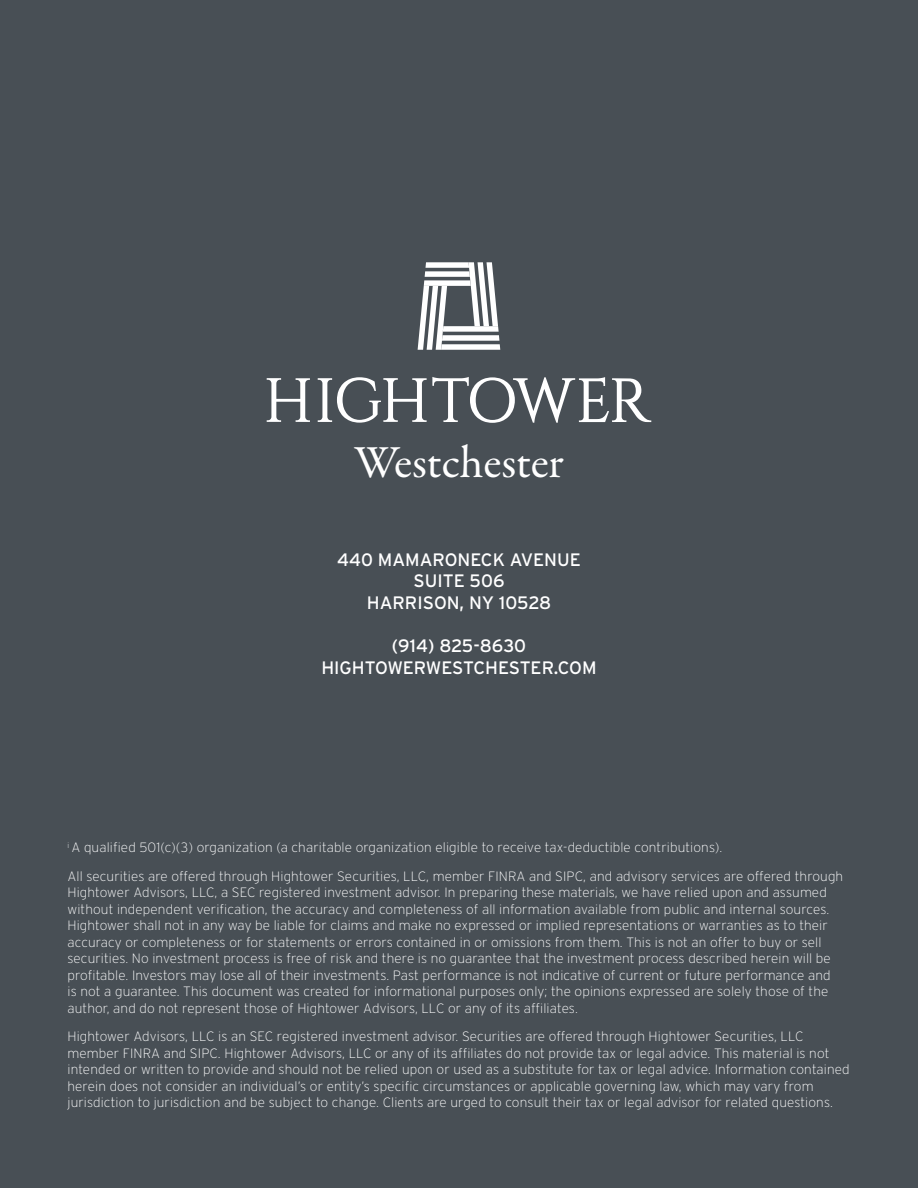
<style>
.page{position:relative;width:918px;height:1188px;background:#484f55}
.page>*{position:absolute;margin:0;border:0;box-sizing:border-box;transform-origin:0 0}
.t1{font:46.2px "Garamond Premr Pro";color:#fff}
.t2{font:18px/21.6px "Interstate";color:#fff;text-align:center}
.t3{font:200 13.5px/16.5px "Interstate";letter-spacing:.01em;color:#fff}
</style>
<div class="page">
<svg style="left:418px;top:262px;width:82px;height:88px"></svg>
<svg style="left:267px;top:378px;width:43px;height:44px"></svg>
<svg style="left:318px;top:377px;width:333px;height:46px"></svg>
<h1 class="t1" style="left:354px;top:435px;width:211px">Westchester</h1>
<h2 class="t2" style="left:337px;top:548px;width:245px">440 MAMARONECK AVENUE<br>SUITE 506<br>HARRISON, NY 10528</h2>
<h2 class="t2" style="left:321px;top:635px;width:277px">(914) 825-8630<br>HIGHTOWERWESTCHESTER.COM</h2>
<p class="t3" style="left:68px;top:839px;width:656px"><sup>i</sup> A qualified 501(c)(3) organization (a charitable organization eligible to receive tax-deductible contributions).</p>
<p class="t3" style="left:68px;top:868px;width:777px">All securities are offered through Hightower Securities, LLC, member FINRA and SIPC, and advisory services are offered through Hightower Advisors, LLC, a SEC registered investment advisor. In preparing these materials, we have relied upon and assumed without independent verification, the accuracy and completeness of all information available from public and internal sources.<br>Hightower shall not in any way be liable for claims and make no expressed or implied representations or warranties as to their accuracy or completeness or for statements or errors contained in or omissions from them. This is not an offer to buy or sell securities. No investment process is free of risk and there is no guarantee that the investment process described herein will be profitable. Investors may lose all of their investments. Past performance is not indicative of current or future performance and is not a guarantee. This document was created for informational purposes only; the opinions expressed are solely those of the author, and do not represent those of Hightower Advisors, LLC or any of its affiliates.</p>
<p class="t3" style="left:68px;top:1028px;width:784px">Hightower Advisors, LLC is an SEC registered investment advisor. Securities are offered through Hightower Securities, LLC member FINRA and SIPC. Hightower Advisors, LLC or any of its affiliates do not provide tax or legal advice. This material is not intended or written to provide and should not be relied upon or used as a substitute for tax or legal advice. Information contained herein does not consider an individual’s or entity’s specific circumstances or applicable governing law, which may vary from jurisdiction to jurisdiction and be subject to change. Clients are urged to consult their tax or legal advisor for related questions.</p>
</div>
